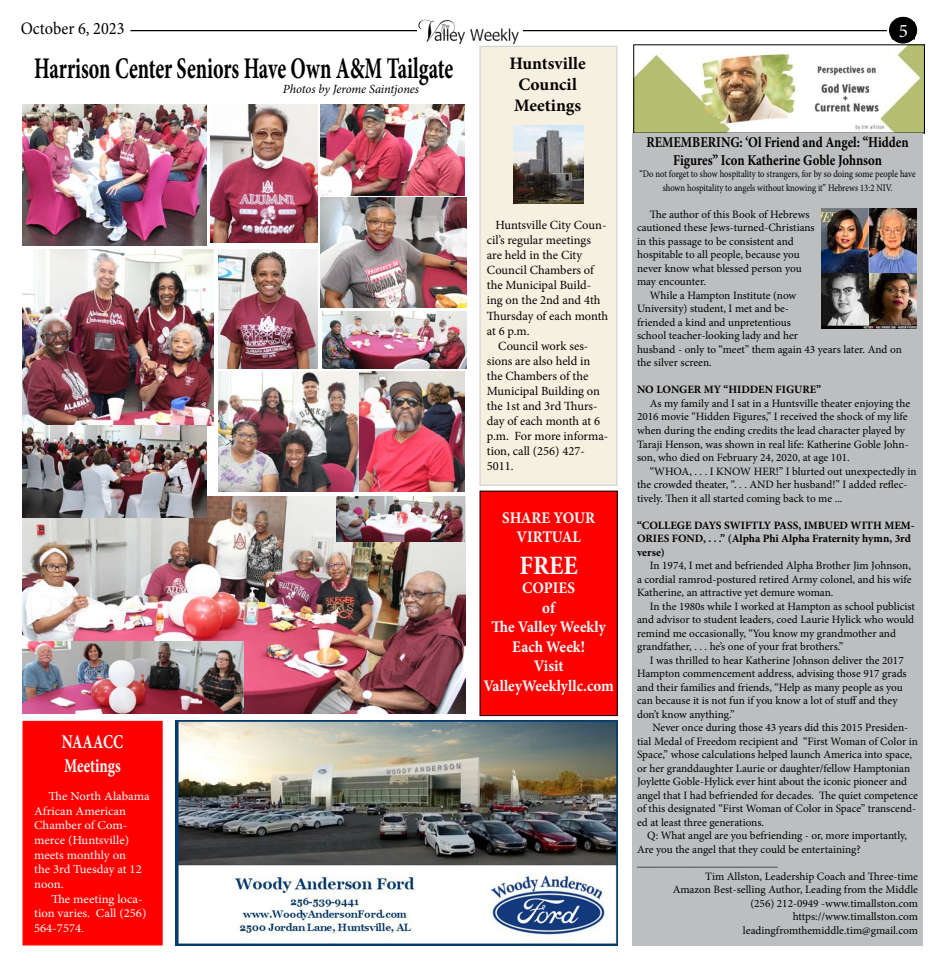
<style>
.page{position:relative;width:945px;height:968px;background:#fff}
.page>*{position:absolute;margin:0;border:0;box-sizing:border-box;transform-origin:0 0}
.t1{font:700 30px "Minion Pro";letter-spacing:-.005em;color:#000;scale:.67 1}
.t2{font:700 26.5px "Minion Pro";color:#fff;scale:.93 1}
.t3{font:700 19.5px/23.4px "Minion Pro";color:#fff;scale:.76 1}
.t4{font:19.12px "Minion Pro";color:#fff}
.t5{font:700 17.5px/21px "Minion Pro";color:#000}
.t6{font:17.5px "Minion Pro";color:#000;scale:.93 1}
.t7{font:700 16.25px/19.4px "Minion Pro";color:#fff;text-align:center;scale:.93 1}
.t8{font:700 15px/18px "Minion Pro";color:#000;text-align:center;scale:.85 1}
.t9{font:12.5px "Minion Pro";color:#000}
.t10{font:italic 12.5px "Minion Pro";letter-spacing:-.01em;color:#000}
.t11{font:12.25px/14.6px "Minion Pro";color:#fff;scale:1.04 1}
.t12{font:11.25px/13.5px "Minion Pro";color:#000}
.t13{font:700 11.25px/13.5px "Minion Pro";color:#000}
.t14{font:10px/13.5px "Minion Pro";letter-spacing:-.005em;color:#000;text-align:center;scale:.86 1}
</style>
<div class="page">
<hr style="left:131px;top:30px;width:756px;height:1px;background:#000">
<div style="left:890px;top:17px;width:27px;height:26px;background:#000;border-radius:50%"></div>
<div style="left:889px;top:17px;width:28px;height:26px;border:1px solid #000;border-radius:50%"></div>
<img style="left:417px;top:19px;width:105px;height:26px">
<img style="left:635px;top:46px;width:288px;height:85px">
<div style="left:632px;top:133px;width:291px;height:812px;background:#bcbec0"></div>
<div style="left:480px;top:491px;width:137px;height:224px;background:#f00"></div>
<img style="left:175px;top:720px;width:443px;height:225px">
<div style="left:479px;top:46px;width:139px;height:440px;background:#f6f0e0;border:1px solid #d1d3d4"></div>
<img style="left:513px;top:125px;width:70px;height:78px">
<img style="left:821px;top:208px;width:96px;height:121px">
<div style="left:23px;top:720px;width:140px;height:225px;background:#f00;border:1px solid #f00"></div>
<img style="left:22px;top:104px;width:184px;height:141px">
<img style="left:211px;top:104px;width:106px;height:139px">
<img style="left:219px;top:250px;width:98px;height:118px">
<img style="left:22px;top:250px;width:191px;height:175px">
<img style="left:22px;top:496px;width:443px;height:217px">
<img style="left:219px;top:372px;width:245px;height:119px">
<img style="left:320px;top:104px;width:145px;height:91px">
<img style="left:22px;top:425px;width:184px;height:92px">
<img style="left:23px;top:641px;width:221px;height:72px">
<img style="left:320px;top:197px;width:146px;height:110px">
<img style="left:322px;top:311px;width:144px;height:57px">
<img style="left:337px;top:496px;width:127px;height:45px">
<h3 class="t6" style="left:21px;top:16px;width:113px">October 6, 2023</h3>
<h3 class="t4" style="left:899px;top:18px;width:11px">5</h3>
<h1 class="t1" style="left:34px;top:47px;width:627px">Harrison Center Seniors Have Own A&amp;M Tailgate</h1>
<p class="t10" style="left:283px;top:80px;width:138px">Photos by Jerome Saintjones</p>
<h3 class="t3" style="left:62px;top:730px;width:82px">NAAACC<br>Meetings</h3>
<p class="t11" style="left:34px;top:788px;width:113px;text-indent:14px">The North Alabama<br>African American<br>Chamber of Com&shy;merce (Huntsville) meets monthly on<br>the 3rd Tuesday at 12 noon.</p>
<p class="t11" style="left:34px;top:891px;width:109px;text-indent:17px">The meeting loca&shy;tion varies. Call (256)<br>564-7574.</p>
<h3 class="t5" style="left:509px;top:52px;width:78px">Huntsville<br>Council<br>Meetings</h3>
<p class="t9" style="left:495px;top:217px;width:113px">Huntsville City Coun-</p>
<p class="t9" style="left:487px;top:232px;width:106px">cil’s regular meetings</p>
<p class="t9" style="left:487px;top:247px;width:97px">are held in the City</p>
<p class="t9" style="left:487px;top:262px;width:109px">Council Chambers of</p>
<p class="t9" style="left:487px;top:277px;width:106px">the Municipal Build-</p>
<p class="t9" style="left:487px;top:292px;width:115px">ing on the 2nd and 4th</p>
<p class="t9" style="left:487px;top:307px;width:123px">Thursday of each month</p>
<p class="t9" style="left:487px;top:322px;width:44px">at 6 p.m.</p>
<p class="t9" style="left:498px;top:337px;width:92px">Council work ses-</p>
<p class="t9" style="left:487px;top:352px;width:105px">sions are also held in</p>
<p class="t9" style="left:487px;top:367px;width:103px">the Chambers of the</p>
<p class="t9" style="left:487px;top:382px;width:115px">Municipal Building on</p>
<p class="t9" style="left:487px;top:397px;width:112px">the 1st and 3rd Thurs-</p>
<p class="t9" style="left:487px;top:412px;width:115px">day of each month at 6</p>
<p class="t9" style="left:487px;top:427px;width:123px">p.m. For more informa-</p>
<p class="t9" style="left:487px;top:442px;width:100px">tion, call (256) 427-</p>
<p class="t9" style="left:487px;top:457px;width:28px">5011.</p>
<h3 class="t7" style="left:502px;top:507px;width:101px">SHARE YOUR<br>VIRTUAL</h3>
<h2 class="t2" style="left:519px;top:547px;width:64px">FREE</h2>
<h3 class="t7" style="left:483px;top:578px;width:142px">COPIES<br>of<br>The Valley Weekly<br>Each Week!<br>Visit<br>ValleyWeeklyllc.com</h3>
<h3 class="t8" style="left:646px;top:133px;width:310px">REMEMBERING: ‘Ol Friend and Angel: “Hidden<br>Figures” Icon Katherine Goble Johnson</h3>
<p class="t14" style="left:639px;top:167px;width:323px">“Do not forget to show hospitality to strangers, for by so doing some people have shown hospitality to angels without knowing it” Hebrews 13:2 NIV.</p>
<p class="t12" style="left:650px;top:207px;width:161px">The author of this Book of Hebrews</p>
<p class="t12" style="left:637px;top:221px;width:179px">cautioned these Jews-turned-Christians</p>
<p class="t12" style="left:637px;top:234px;width:158px">in this passage to be consistent and</p>
<p class="t12" style="left:637px;top:248px;width:164px">hospitable to all people, because you</p>
<p class="t12" style="left:637px;top:261px;width:166px">never know what blessed person you</p>
<p class="t12" style="left:637px;top:275px;width:70px">may encounter.</p>
<p class="t12" style="left:650px;top:288px;width:148px">While a Hampton Institute (now</p>
<p class="t12" style="left:637px;top:302px;width:153px">University) student, I met and be-</p>
<p class="t12" style="left:637px;top:315px;width:155px">friended a kind and unpretentious</p>
<p class="t12" style="left:637px;top:329px;width:162px">school teacher-looking lady and her</p>
<p class="t12" style="left:637px;top:342px;width:266px">husband - only to “meet” them again 43 years later. And on</p>
<p class="t12" style="left:637px;top:356px;width:76px">the silver screen.</p>
<p class="t13" style="left:637px;top:383px;width:186px">NO LONGER MY “HIDDEN FIGURE”</p>
<p class="t12" style="left:637px;top:396px;width:275px;text-indent:13px">As my family and I sat in a Huntsville theater enjoying the 2016 movie “Hidden Figures,” I received the shock of my life when during the ending credits the lead character played by Taraji Henson, was shown in real life: Katherine Goble John&shy;son, who died on February 24, 2020, at age 101.</p>
<p class="t12" style="left:637px;top:464px;width:281px;text-indent:13px">“WHOA, . . . I KNOW HER!” I blurted out unexpectedly in the crowded theater, “. . . AND her husband!” I added reflec&shy;tively. Then it all started coming back to me ...</p>
<p class="t13" style="left:637px;top:518px;width:279px">“COLLEGE DAYS SWIFTLY PASS, IMBUED WITH MEM-<br>ORIES FOND, . . .” (Alpha Phi Alpha Fraternity hymn, 3rd verse)</p>
<p class="t12" style="left:637px;top:558px;width:276px;text-align:justify;text-indent:13px">In 1974, I met and befriended Alpha Brother Jim Johnson, a cordial ramrod-postured retired Army colonel, and his wife Katherine, an attractive yet demure woman.</p>
<p class="t12" style="left:637px;top:599px;width:279px;text-indent:13px">In the 1980s while I worked at Hampton as school publicist and advisor to student leaders, coed Laurie Hylick who would remind me occasionally, “You know my grandmother and grandfather, . . . he’s one of your frat brothers.”</p>
<p class="t12" style="left:637px;top:653px;width:271px;text-indent:13px">I was thrilled to hear Katherine Johnson deliver the 2017<br>Hampton commencement address, advising those 917 grads and their families and friends, “Help as many people as you can because it is not fun if you know a lot of stuff and they don’t know anything.”</p>
<p class="t12" style="left:637px;top:720px;width:282px;text-indent:15px">Never once during those 43 years did this 2015 Presiden&shy;tial Medal of Freedom recipient and “First Woman of Color in Space,” whose calculations helped launch America into space, or her granddaughter Laurie or daughter/fellow Hamptonian Joylette Goble-Hylick ever hint about the iconic pioneer and angel that I had befriended for decades. The quiet competence of this designated “First Woman of Color in Space” transcend&shy;ed at least three generations.</p>
<p class="t12" style="left:647px;top:828px;width:261px">Q: What angel are you befriending - or, more importantly,</p>
<p class="t12" style="left:637px;top:842px;width:225px">Are you the angel that they could be entertaining?</p>
<p class="t12" style="left:637px;top:855px;width:142px">_________________________</p>
<p class="t12" style="left:705px;top:869px;width:214px">Tim Allston, Leadership Coach and Three-time</p>
<p class="t12" style="left:673px;top:882px;width:247px">Amazon Best-selling Author, Leading from the Middle</p>
<p class="t12" style="left:750px;top:896px;width:169px">(256) 212-0949 -www.timallston.com</p>
<p class="t12" style="left:793px;top:909px;width:127px">https://www.timallston.com</p>
<p class="t12" style="left:743px;top:923px;width:177px">leadingfromthemiddle.tim@gmail.com</p>
</div>
